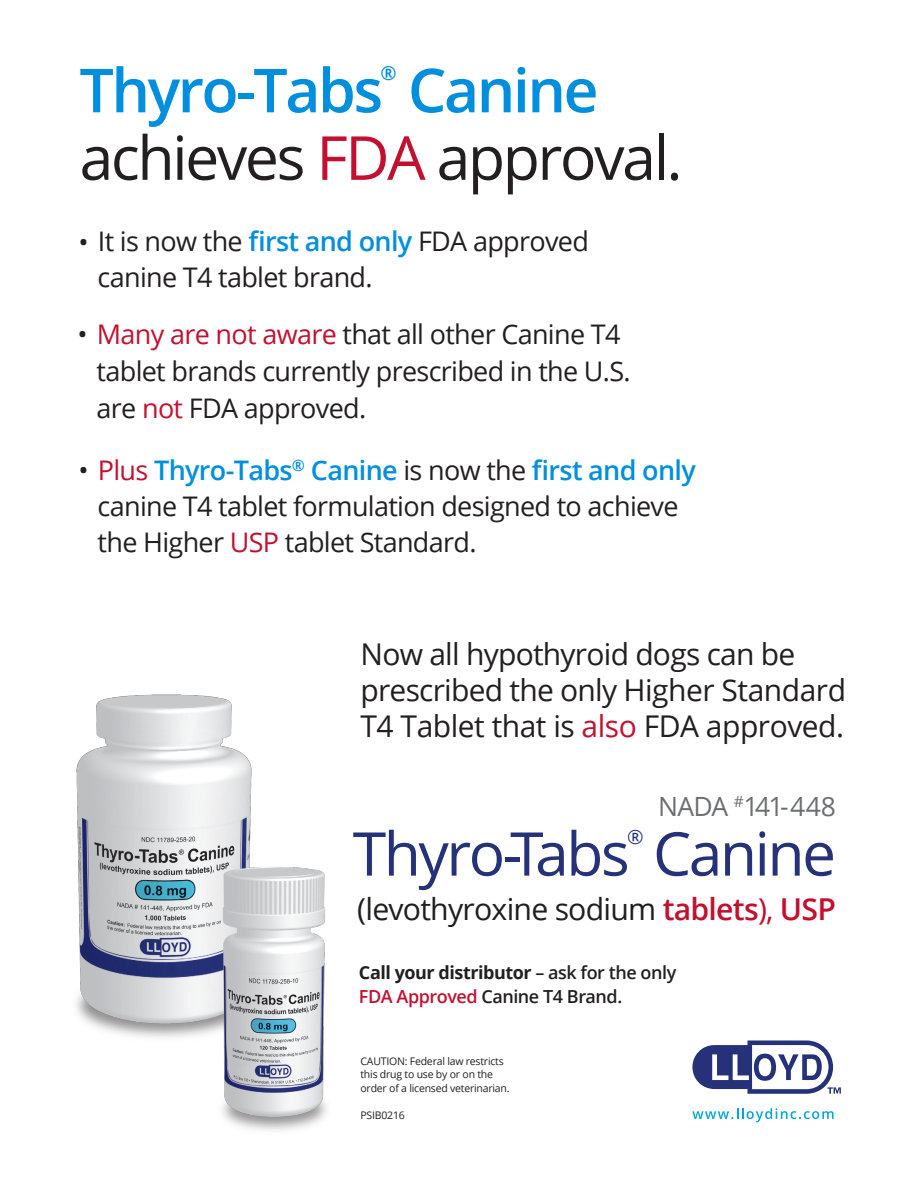
<style>
.page{position:relative;width:918px;height:1188px;background:#fff}
.page>*{position:absolute;margin:0;border:0;box-sizing:border-box;transform-origin:0 0}
.t1{font:60.75px "Open Sans";letter-spacing:-.04em;color:#231f20}
.t2{font:600 60.75px "Open Sans";letter-spacing:-.04em;color:#008fde}
.t3{font:60.45px "Open Sans";letter-spacing:-.04em;color:#253279}
.t4{font:30.15px "Open Sans";letter-spacing:-.025em;color:#211e1e}
.t5{font:30px/36px "Open Sans";letter-spacing:-.02em;color:#231f20}
.t6{font:27px/36px "Open Sans";letter-spacing:-.025em;color:#231f20}
.t7{font:26.55px "Open Sans";letter-spacing:-.025em;color:#6d6e71}
.t8{font:19.8px "Open Sans";color:#253279}
.t9{font:600 19.5px "Open Sans";color:#008fde}
.t10{font:600 18px/24px "Open Sans";letter-spacing:-.025em;color:#231f20}
.t11{font:10.5px/13.5px "Open Sans";letter-spacing:-.02em;color:#231f20}
.s1{color:#c3102f}
.s2{font-weight:600;color:#008fde}
.s3{font-weight:600;color:#c3102f}
.s4{font-weight:700}
</style>
<div class="page">
<svg style="left:692px;top:1040px;width:149px;height:54px"></svg>
<svg style="left:692px;top:1108px;width:142px;height:14px"></svg>
<img style="left:76px;top:694px;width:251px;height:437px">
<p class="t2" style="left:80px;top:49px;width:521px">Thyro-Tabs Canine</p>
<p class="t9" style="left:381px;top:60px;width:18px">®</p>
<p class="t1" style="left:80px;top:116px;width:605px">achieves <span class="s1">FDA</span> approval.</p>
<p class="t6" style="left:98px;top:222px;width:493px;text-indent:-19px">• It is now the <span class="s2">first and only</span> FDA approved canine T4 tablet brand.</p>
<p class="t6" style="left:97px;top:315px;width:536px;line-height:37px;text-indent:-19px">• <span class="s1">Many are not aware</span> that all other Canine T4 tablet brands currently prescribed in the U.S. are <span class="s1">not</span> FDA approved.</p>
<p class="t6" style="left:98px;top:451px;width:600px;text-indent:-19px">• <span class="s1">Plus</span> <span class="s2">Thyro-Tabs</span><sup>®</sup> <span class="s2">Canine</span> is now the <span class="s2">first and only </span>canine T4 tablet formulation designed to achieve the Higher <span class="s1">USP</span> tablet Standard.</p>
<p class="t5" style="left:360px;top:635px;width:487px">Now all hypothyroid dogs can be prescribed the only Higher Standard<br>T4 Tablet that is <span class="s1">also</span> FDA approved.</p>
<p class="t7" style="left:658px;top:788px;width:180px">NADA <sup>#</sup>141-448</p>
<p class="t3" style="left:353px;top:812px;width:485px">Thyro-Tabs Canine</p>
<p class="t8" style="left:627px;top:824px;width:18px">®</p>
<p class="t4" style="left:357px;top:888px;width:480px">(levothyroxine sodium <span class="s3">tablets</span><span class="s1">),</span> <span class="s3">USP</span></p>
<p class="t10" style="left:359px;top:960px;width:319px"><span class="s4">Call your distributor</span> – ask for the only<br><span class="s1">FDA Approved</span> Canine T4 Brand.</p>
<p class="t11" style="left:360px;top:1054px;width:151px">CAUTION: Federal law restricts this drug to use by or on the order of a licensed veterinarian.</p>
<p class="t11" style="left:360px;top:1108px;width:46px">PSIB0216</p>
</div>
